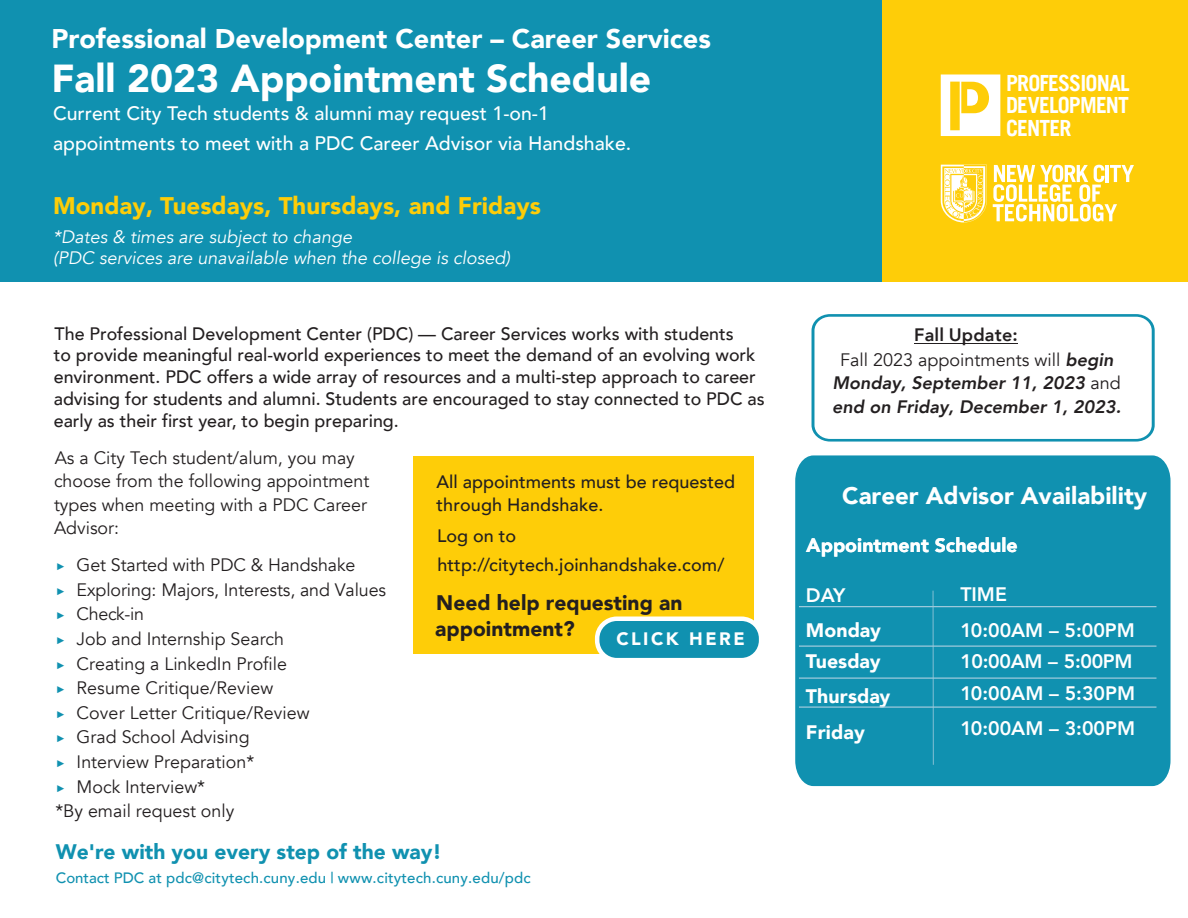
<style>
.page{position:relative;width:1188px;height:918px;background:#fff}
.page>*{position:absolute;margin:0;border:0;box-sizing:border-box;transform-origin:0 0}
.body{font:900 39px "Avenir";color:#fff}
.body-2{font:900 27px "Avenir";color:#fff}
.body-3{font:900 24px "Avenir";letter-spacing:.005em;color:#fecd08}
.t1{font:900 24px "Avenir";color:#fff}
.t2{font:700 22.35px/22.6px "Trade Gothic LT";letter-spacing:-.04em;color:#fff;text-align:justify}
.sub_head{font:900 21px/25.5px "Avenir";color:#231f20}
.body-4{font:900 21px "Avenir";color:#1091b0}
.body-5{font:500 19.5px/30.2px "Avenir";color:#fff}
.t3{font:800 19.5px "Avenir";color:#fff}
.t4{font:900 19.5px "Avenir";color:#fff}
.body-6{font:18px/24.6px "Avenir";color:#231f20}
.body-7{font:500 18px/21.9px "Avenir";color:#231f20}
.sub_head-2{font:500 18px/23px "Avenir";letter-spacing:.005em;color:#231f20}
.body-8{font:italic 18px/21px "Avenir";color:#fff}
.t5{font:italic 800 18px "Avenir";color:#231f20}
.t6{font:800 18px "Avenir";letter-spacing:.01em;color:#231f20}
.sub_head-3{font:900 18px "Avenir";letter-spacing:.14em;color:#fff}
.body-9{font:500 15px "Avenir";letter-spacing:.01em;color:#1091b0}
.s1{font-family:"Montserrat";font-size:16.35px;color:#1091b0}
.s2{font-weight:800;font-style:italic}
.s3{font-weight:400;font-style:normal}
</style>
<div class="page">
<div style="left:0;top:0;width:1188px;height:282px;background:#fecd08"></div>
<div style="left:0;top:0;width:881px;height:282px;background:#1091b0"></div>
<svg style="left:941px;top:74px;width:59px;height:62px"></svg>
<svg style="left:993px;top:165px;width:141px;height:57px"></svg>
<svg style="left:941px;top:165px;width:46px;height:57px"></svg>
<div style="left:413px;top:456px;width:341px;height:198px;background:#fecd08"></div>
<div style="left:597px;top:619px;width:164px;height:41px;background:#1091b0;border-radius:20px"></div>
<div style="left:595px;top:617px;width:168px;height:45px;border:4px solid #fff;border-radius:20px"></div>
<svg style="left:811px;top:314px;width:344px;height:128px"></svg>
<div style="left:795px;top:455px;width:376px;height:331px;background:#1091b0"></div>
<hr style="left:915px;top:344px;width:103px;height:1px;background:#231f20">
<hr style="left:799px;top:606px;width:357px;height:1px;background:#9ecadc">
<hr style="left:799px;top:646px;width:357px;height:1px;background:#9ecadc">
<hr style="left:799px;top:677px;width:357px;height:2px;background:#9ecadc">
<hr style="left:933px;top:591px;width:1px;height:174px;background:#9ecadc">
<hr style="left:799px;top:706px;width:357px;height:2px;background:#9ecadc">
<p class="body-2" style="left:52px;top:15px;width:661px">Professional Development Center – Career Services</p>
<p class="body" style="left:52px;top:45px;width:601px">Fall 2023 Appointment Schedule</p>
<p class="body-5" style="left:53px;top:97px;width:580px">Current City Tech students &amp; alumni may request 1-on-1 appointments to meet with a PDC Career Advisor via Handshake.</p>
<p class="body-3" style="left:53px;top:186px;width:490px">Monday, Tuesdays, Thursdays, and Fridays</p>
<p class="body-8" style="left:53px;top:227px;width:459px">*Dates &amp; times are subject to change<br>(PDC services are unavailable when the college is closed)</p>
<p class="body-7" style="left:54px;top:321px;width:712px">The Professional Development Center (PDC) — Career Services works with students<br>to provide meaningful real-world experiences to meet the demand of an evolving work environment. PDC offers a wide array of resources and a multi-step approach to career advising for students and alumni. Students are encouraged to stay connected to PDC as early as their first year, to begin preparing.</p>
<p class="body-6" style="left:54px;top:446px;width:317px;line-height:23.4px">As a City Tech student/alum, you may choose from the following appointment types when meeting with a PDC Career<br>Advisor:</p>
<p class="body-6" style="left:55px;top:553px;width:332px"><span class="s1">▶</span> Get Started with PDC &amp; Handshake<br><span class="s1">▶</span> Exploring: Majors, Interests, and Values <span class="s1">▶</span> Check-in<br><span class="s1">▶</span> Job and Internship Search<br><span class="s1">▶</span> Creating a LinkedIn Profile<br><span class="s1">▶</span> Resume Critique/Review<br><span class="s1">▶</span> Cover Letter Critique/Review<br><span class="s1">▶</span> Grad School Advising<br><span class="s1">▶</span> Interview Preparation*<br><span class="s1">▶</span> Mock Interview*<br>*By email request only</p>
<p class="body-4" style="left:56px;top:833px;width:388px">We're with you every step of the way!</p>
<p class="body-9" style="left:56px;top:864px;width:477px">Contact PDC at pdc@citytech.cuny.edu | www.citytech.cuny.edu/pdc</p>
<p class="sub_head-2" style="left:436px;top:469px;width:300px">All appointments must be requested through Handshake.</p>
<p class="sub_head-2" style="left:437px;top:520px;width:289px;line-height:29.5px">Log on to http://citytech.joinhandshake.com/</p>
<p class="sub_head" style="left:435px;top:590px;width:249px">Need help requesting an appointment?</p>
<p class="sub_head-3" style="left:617px;top:623px;width:130px">CLICK HERE</p>
<p class="t2" style="left:1006px;top:71px;width:125px">PROFESSIONAL DEVELOPMENT CENTER</p>
<p class="t6" style="left:914px;top:321px;width:105px">Fall Update:</p>
<p class="body-6" style="left:840px;top:348px;width:275px">Fall 2023 appointments will <span class="s2">begin</span></p>
<p class="t5" style="left:833px;top:372px;width:290px">Monday, September 11, 2023 <span class="s3">and</span></p>
<p class="t5" style="left:832px;top:396px;width:290px">end on Friday, December 1, 2023.</p>
<h3 class="t1" style="left:842px;top:475px;width:306px">Career Advisor Availability</h3>
<p class="t4" style="left:806px;top:529px;width:213px">Appointment Schedule</p>
<p class="t3" style="left:806px;top:580px;width:41px">DAY</p>
<p class="t3" style="left:960px;top:579px;width:48px">TIME</p>
<p class="t4" style="left:806px;top:614px;width:77px">Monday</p>
<p class="t3" style="left:960px;top:615px;width:176px">10:00AM – 5:00PM</p>
<p class="t4" style="left:806px;top:644px;width:76px">Tuesday</p>
<p class="t3" style="left:960px;top:646px;width:174px">10:00AM – 5:00PM</p>
<p class="t4" style="left:806px;top:680px;width:86px">Thursday</p>
<p class="t3" style="left:960px;top:678px;width:176px">10:00AM – 5:30PM</p>
<p class="t4" style="left:806px;top:716px;width:61px">Friday</p>
<p class="t3" style="left:960px;top:713px;width:176px">10:00AM – 3:00PM</p>
</div>
